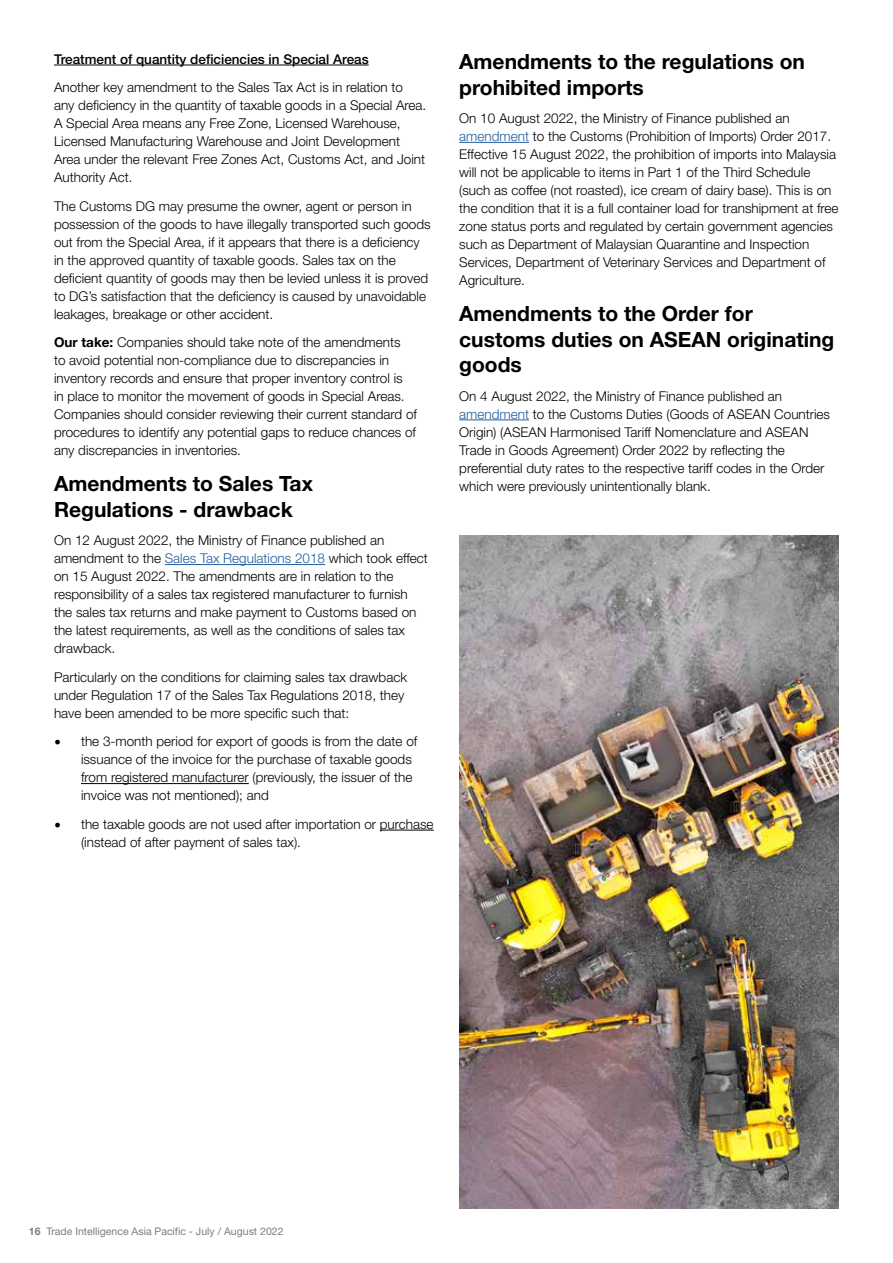
<style>
.page{position:relative;width:893px;height:1263px;background:#fff}
.page>*{position:absolute;margin:0;border:0;box-sizing:border-box;transform-origin:0 0}
.t1{font:700 21px/25.5px "Helvetica Neue LT Std";color:#000}
.t2{font:300 13.5px/18px "Helvetica Neue LT Std";color:#000}
.t3{font:500 13.5px "Helvetica Neue LT Std";color:#000}
.t4{font:10.5px "Helvetica Neue LT Std";color:#7c7d7d}
.s1{font-weight:700}
.s2{color:#215e9e}
.s3{font-family:"Minion Pro";font-weight:400;font-size:18px}
</style>
<div class="page">
<hr style="left:54px;top:65px;width:315px;height:1px;background:#000">
<hr style="left:165px;top:564px;width:160px;height:1px;background:#215e9e">
<hr style="left:81px;top:783px;width:168px;height:1px;background:#000">
<hr style="left:380px;top:830px;width:54px;height:1px;background:#000">
<hr style="left:459px;top:142px;width:70px;height:1px;background:#215e9e">
<hr style="left:459px;top:420px;width:70px;height:1px;background:#215e9e">
<img style="left:459px;top:535px;width:380px;height:674px">
<p class="t3" style="left:54px;top:51px;width:316px">Treatment of quantity deficiencies in Special Areas</p>
<p class="t2" style="left:54px;top:78px;width:374px">Another key amendment to the Sales Tax Act is in relation to any deficiency in the quantity of taxable goods in a Special Area.<br>A Special Area means any Free Zone, Licensed Warehouse, Licensed Manufacturing Warehouse and Joint Development Area under the relevant Free Zones Act, Customs Act, and Joint Authority Act.</p>
<p class="t2" style="left:54px;top:197px;width:378px">The Customs DG may presume the owner, agent or person in possession of the goods to have illegally transported such goods out from the Special Area, if it appears that there is a deficiency in the approved quantity of taxable goods. Sales tax on the deficient quantity of goods may then be levied unless it is proved to DG’s satisfaction that the deficiency is caused by unavoidable leakages, breakage or other accident.</p>
<p class="t2" style="left:54px;top:333px;width:365px"><span class="s1">Our take:</span> Companies should take note of the amendments<br>to avoid potential non-compliance due to discrepancies in inventory records and ensure that proper inventory control is<br>in place to monitor the movement of goods in Special Areas.<br>Companies should consider reviewing their current standard of procedures to identify any potential gaps to reduce chances of any discrepancies in inventories.</p>
<h1 class="t1" style="left:54px;top:470px;width:260px">Amendments to Sales Tax<br>Regulations - drawback</h1>
<p class="t2" style="left:54px;top:531px;width:375px">On 12 August 2022, the Ministry of Finance published an amendment to the <span class="s2">Sales Tax Regulations 2018</span> which took effect on 15 August 2022. The amendments are in relation to the responsibility of a sales tax registered manufacturer to furnish the sales tax returns and make payment to Customs based on the latest requirements, as well as the conditions of sales tax drawback.</p>
<p class="t2" style="left:54px;top:668px;width:355px">Particularly on the conditions for claiming sales tax drawback under Regulation 17 of the Sales Tax Regulations 2018, they have been amended to be more specific such that:</p>
<p class="t2" style="left:81px;top:732px;width:338px;text-indent:-27px"><span class="s3">•</span> the 3-month period for export of goods is from the date of issuance of the invoice for the purchase of taxable goods from registered manufacturer (previously, the issuer of the invoice was not mentioned); and</p>
<p class="t2" style="left:81px;top:815px;width:354px;text-indent:-27px"><span class="s3">•</span> the taxable goods are not used after importation or purchase (instead of after payment of sales tax).</p>
<h1 class="t1" style="left:459px;top:48px;width:347px">Amendments to the regulations on prohibited imports</h1>
<p class="t2" style="left:459px;top:109px;width:381px">On 10 August 2022, the Ministry of Finance published an <span class="s2">amendment</span> to the Customs (Prohibition of Imports) Order 2017.<br>Effective 15 August 2022, the prohibition of imports into Malaysia will not be applicable to items in Part 1 of the Third Schedule (such as coffee (not roasted), ice cream of dairy base). This is on the condition that it is a full container load for transhipment at free zone status ports and regulated by certain government agencies such as Department of Malaysian Quarantine and Inspection Services, Department of Veterinary Services and Department of Agriculture.</p>
<h1 class="t1" style="left:459px;top:300px;width:377px">Amendments to the Order for customs duties on ASEAN originating goods</h1>
<p class="t2" style="left:459px;top:386px;width:372px">On 4 August 2022, the Ministry of Finance published an <span class="s2">amendment</span> to the Customs Duties (Goods of ASEAN Countries Origin) (ASEAN Harmonised Tariff Nomenclature and ASEAN Trade in Goods Agreement) Order 2022 by reflecting the preferential duty rates to the respective tariff codes in the Order which were previously unintentionally blank.</p>
<p class="t4" style="left:29px;top:1225px;width:256px"><span class="s1">16</span> Trade Intelligence Asia Pacific - July / August 2022</p>
</div>
